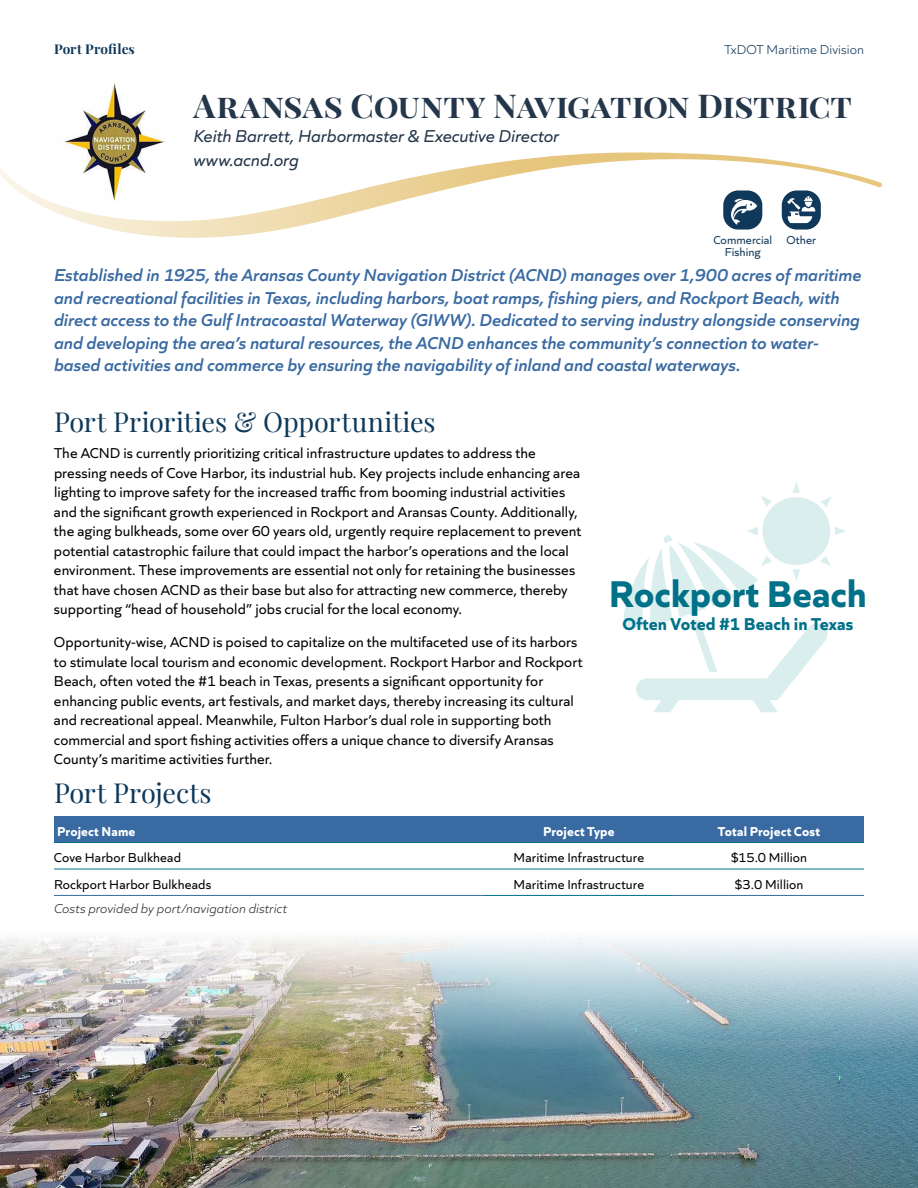
<style>
.page{position:relative;width:918px;height:1188px;background:#fff}
.page>*{position:absolute;margin:0;border:0;box-sizing:border-box;transform-origin:0 0}
.t1{font:700 39px "Quiet Sans";color:#007188}
.t2{font:700 33px "Playfair Display";letter-spacing:.01em;color:#24364a}
.t3{font:27px "Playfair Display";letter-spacing:-.005em;color:#0d395a}
.t4{font:27px "Playfair Display";color:#0d385a}
.t5{font:italic 600 18px/22.5px "Quiet Sans";color:#396aa2}
.t6{font:italic 18px/24px "Quiet Sans";color:#24364a}
.t7{font:700 18px "Quiet Sans";letter-spacing:.005em;color:#007188}
.t8{font:15px/19.5px "Quiet Sans";letter-spacing:.005em;color:#000}
.t9{font:13.5px "Quiet Sans";letter-spacing:.01em;color:#000}
.t10{font:700 13.5px "Quiet Sans";letter-spacing:.015em;color:#fff}
.t11{font:italic 300 13.5px "Quiet Sans";letter-spacing:.005em;color:#302e2e}
.t12{font:300 13.5px "Quiet Sans";letter-spacing:.01em;color:#10385a}
.t13{font:700 13.5px "Playfair Display";letter-spacing:.005em;color:#10385a}
.t14{font:12px "Quiet Sans";letter-spacing:.005em;color:#10385a}
</style>
<div class="page">
<svg style="left:625px;top:483px;width:221px;height:229px"></svg>
<img style="left:0;top:937px;width:918px;height:251px">
<img style="left:82px;top:83px;width:64px;height:42px">
<div style="left:54px;top:816px;width:430px;height:26px;background:#396aa2"></div>
<div style="left:484px;top:816px;width:190px;height:26px;background:#396aa2"></div>
<div style="left:674px;top:816px;width:190px;height:26px;background:#396aa2"></div>
<hr style="left:54px;top:842px;width:430px;height:1px;background:#007188">
<hr style="left:484px;top:842px;width:190px;height:1px;background:#007188">
<hr style="left:674px;top:842px;width:190px;height:1px;background:#007188">
<hr style="left:54px;top:869px;width:430px;height:1px;background:#007188">
<hr style="left:484px;top:869px;width:190px;height:1px;background:#007188">
<hr style="left:674px;top:869px;width:190px;height:1px;background:#007188">
<hr style="left:484px;top:895px;width:190px;height:1px;background:#007188">
<hr style="left:54px;top:895px;width:430px;height:1px;background:#396aa2">
<hr style="left:674px;top:895px;width:190px;height:1px;background:#396aa2">
<svg style="left:0;top:125px;width:882px;height:113px"></svg>
<p class="t13" style="left:54px;top:38px;width:82px">PORT PROFILES</p>
<p class="t12" style="left:724px;top:40px;width:141px">TxDOT Maritime Division</p>
<h2 class="t2" style="left:194px;top:80px;width:660px">ARANSAS COUNTY NAVIGATION DISTRICT</h2>
<p class="t6" style="left:194px;top:123px;width:367px">Keith Barrett, Harbormaster &amp; Executive Director www.acnd.org</p>
<p class="t14" style="left:787px;top:231px;width:31px">Other</p>
<p class="t5" style="left:54px;top:262px;width:809px">Established in 1925, the Aransas County Navigation District (ACND) manages over 1,900 acres of maritime and recreational facilities in Texas, including harbors, boat ramps, fishing piers, and Rockport Beach, with direct access to the Gulf Intracoastal Waterway (GIWW). Dedicated to serving industry alongside conserving and developing the area’s natural resources, the ACND enhances the community’s connection to water&shy;based activities and commerce by ensuring the navigability of inland and coastal waterways.</p>
<h3 class="t3" style="left:54px;top:401px;width:383px">Port Priorities &amp; Opportunities</h3>
<p class="t8" style="left:54px;top:442px;width:529px">The ACND is currently prioritizing critical infrastructure updates to address the pressing needs of Cove Harbor, its industrial hub. Key projects include enhancing area lighting to improve safety for the increased traffic from booming industrial activities and the significant growth experienced in Rockport and Aransas County. Additionally, the aging bulkheads, some over 60 years old, urgently require replacement to prevent potential catastrophic failure that could impact the harbor’s operations and the local environment. These improvements are essential not only for retaining the businesses that have chosen ACND as their base but also for attracting new commerce, thereby supporting “head of household” jobs crucial for the local economy.</p>
<p class="t8" style="left:54px;top:631px;width:530px">Opportunity-wise, ACND is poised to capitalize on the multifaceted use of its harbors to stimulate local tourism and economic development. Rockport Harbor and Rockport Beach, often voted the #1 beach in Texas, presents a significant opportunity for enhancing public events, art festivals, and market days, thereby increasing its cultural and recreational appeal. Meanwhile, Fulton Harbor’s dual role in supporting both commercial and sport fishing activities offers a unique chance to diversify Aransas County’s maritime activities further.</p>
<h3 class="t4" style="left:54px;top:772px;width:159px">Port Projects</h3>
<p class="t10" style="left:57px;top:821px;width:80px">Project Name</p>
<p class="t10" style="left:543px;top:821px;width:73px">Project Type</p>
<p class="t10" style="left:718px;top:821px;width:103px">Total Project Cost</p>
<p class="t9" style="left:54px;top:848px;width:129px">Cove Harbor Bulkhead</p>
<p class="t9" style="left:514px;top:848px;width:132px">Maritime Infrastructure</p>
<p class="t9" style="left:731px;top:848px;width:78px">$15.0 Million</p>
<p class="t9" style="left:54px;top:874px;width:159px">Rockport Harbor Bulkheads</p>
<p class="t9" style="left:514px;top:874px;width:132px">Maritime Infrastructure</p>
<p class="t9" style="left:734px;top:874px;width:70px">$3.0 Million</p>
<p class="t11" style="left:54px;top:899px;width:235px">Costs provided by port/navigation district</p>
<p class="t14" style="left:713px;top:231px;width:60px">Commercial</p>
<p class="t14" style="left:725px;top:243px;width:38px">Fishing</p>
<p class="t1" style="left:609px;top:563px;width:260px">Rockport Beach</p>
<p class="t7" style="left:623px;top:610px;width:232px">Often Voted #1 Beach in Texas</p>
</div>
